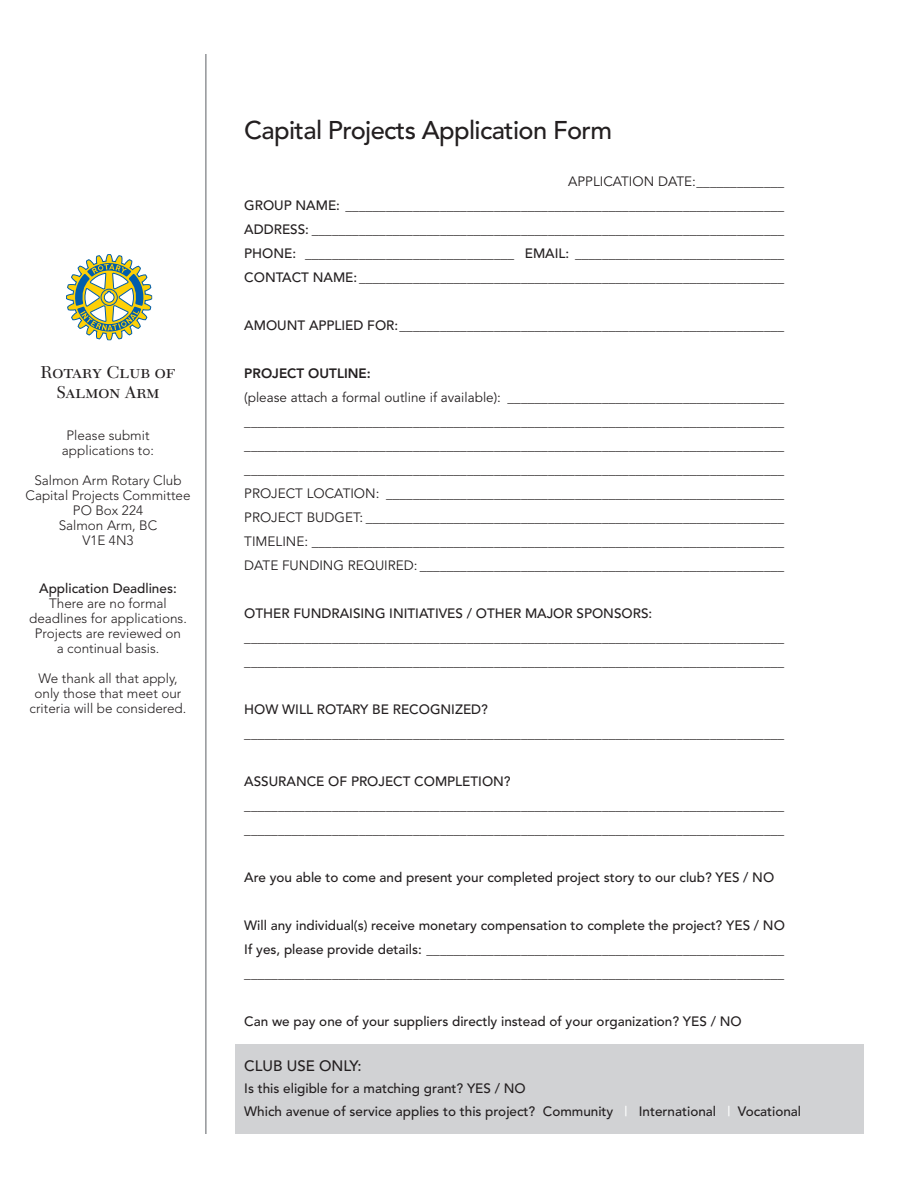
<style>
.page{position:relative;width:918px;height:1188px;background:#fff}
.page>*{position:absolute;margin:0;border:0;box-sizing:border-box;transform-origin:0 0}
.t1{font:500 25.5px "Avenir";letter-spacing:-.025em;color:#231f20}
.t2{font:18px/19.5px "New Caledonia SC";color:#231f20;text-align:center}
.t3{font:500 15px "Avenir";color:#231f20}
.t4{font:500 13.5px "Avenir";color:#231f20}
.t5{font:13.5px "Avenir";color:#231f20}
.t6{font:300 13.5px/15px "Avenir";color:#231f20;text-align:center}
.t7{font:800 13.5px "Avenir";color:#231f20}
.s1{font-weight:500}
.s2{color:#fff}
</style>
<div class="page">
<div style="left:236px;top:1045px;width:628px;height:89px;background:#d1d2d4"></div>
<svg style="left:66px;top:254px;width:86px;height:86px"></svg>
<hr style="left:205px;top:54px;width:2px;height:1080px;background:#939598">
<p class="t2" style="left:40px;top:363px;width:137px">Rotary Club of<br>Salmon Arm</p>
<p class="t6" style="left:66px;top:427px;width:85px">Please submit</p>
<p class="t6" style="left:62px;top:442px;width:94px">applications to:</p>
<p class="t6" style="left:34px;top:472px;width:149px">Salmon Arm Rotary Club</p>
<p class="t6" style="left:26px;top:487px;width:167px">Capital Projects Committee</p>
<p class="t6" style="left:73px;top:502px;width:72px">PO Box 224</p>
<p class="t6" style="left:59px;top:517px;width:100px">Salmon Arm, BC</p>
<p class="t6" style="left:82px;top:532px;width:53px">V1E 4N3</p>
<p class="t4" style="left:39px;top:580px;width:139px">Application Deadlines:</p>
<p class="t6" style="left:29px;top:595px;width:159px">There are no formal deadlines for applications.<br>Projects are reviewed on</p>
<p class="t6" style="left:57px;top:640px;width:104px">a continual basis.</p>
<p class="t6" style="left:30px;top:670px;width:158px">We thank all that apply, only those that meet our criteria will be considered.</p>
<p class="t1" style="left:244px;top:116px;width:369px">Capital Projects Application Form</p>
<p class="t5" style="left:568px;top:173px;width:218px">APPLICATION DATE:<span class="s1">_____________</span></p>
<p class="t4" style="left:244px;top:197px;width:541px">GROUP NAME: _________________________________________________________________</p>
<p class="t4" style="left:244px;top:221px;width:541px">ADDRESS: ______________________________________________________________________</p>
<p class="t4" style="left:244px;top:245px;width:541px">PHONE: _______________________________ EMAIL: _______________________________</p>
<p class="t4" style="left:244px;top:269px;width:542px">CONTACT NAME: _______________________________________________________________</p>
<p class="t4" style="left:244px;top:317px;width:541px">AMOUNT APPLIED FOR:_________________________________________________________</p>
<p class="t7" style="left:244px;top:365px;width:128px">PROJECT OUTLINE:</p>
<p class="t5" style="left:244px;top:389px;width:541px">(please attach a formal outline if available): _________________________________________</p>
<p class="t5" style="left:244px;top:413px;width:541px">________________________________________________________________________________</p>
<p class="t5" style="left:244px;top:437px;width:541px">________________________________________________________________________________</p>
<p class="t5" style="left:244px;top:461px;width:541px">________________________________________________________________________________</p>
<p class="t5" style="left:244px;top:485px;width:542px">PROJECT LOCATION: ___________________________________________________________</p>
<p class="t5" style="left:244px;top:509px;width:542px">PROJECT BUDGET: ______________________________________________________________</p>
<p class="t5" style="left:244px;top:533px;width:541px">TIMELINE: ______________________________________________________________________</p>
<p class="t5" style="left:244px;top:557px;width:541px">DATE FUNDING REQUIRED: ______________________________________________________</p>
<p class="t4" style="left:244px;top:605px;width:409px">OTHER FUNDRAISING INITIATIVES / OTHER MAJOR SPONSORS:</p>
<p class="t4" style="left:244px;top:629px;width:541px">________________________________________________________________________________</p>
<p class="t4" style="left:244px;top:653px;width:541px">________________________________________________________________________________</p>
<p class="t4" style="left:244px;top:701px;width:245px">HOW WILL ROTARY BE RECOGNIZED?</p>
<p class="t4" style="left:244px;top:725px;width:541px">________________________________________________________________________________</p>
<p class="t4" style="left:244px;top:773px;width:268px">ASSURANCE OF PROJECT COMPLETION?</p>
<p class="t4" style="left:244px;top:797px;width:541px">________________________________________________________________________________</p>
<p class="t4" style="left:244px;top:821px;width:541px">________________________________________________________________________________</p>
<p class="t4" style="left:244px;top:869px;width:531px">Are you able to come and present your completed project story to our club? YES / NO</p>
<p class="t4" style="left:244px;top:917px;width:542px">Will any individual(s) receive monetary compensation to complete the project? YES / NO</p>
<p class="t4" style="left:244px;top:941px;width:542px">If yes, please provide details: _____________________________________________________</p>
<p class="t4" style="left:244px;top:965px;width:541px">________________________________________________________________________________</p>
<p class="t4" style="left:244px;top:1013px;width:499px">Can we pay one of your suppliers directly instead of your organization? YES / NO</p>
<p class="t3" style="left:244px;top:1057px;width:119px">CLUB USE ONLY:</p>
<p class="t4" style="left:244px;top:1081px;width:283px">Is this eligible for a matching grant? YES / NO</p>
<p class="t4" style="left:244px;top:1103px;width:558px">Which avenue of service applies to this project? Community <span class="s2">|</span> International <span class="s2">|</span> Vocational</p>
</div>
